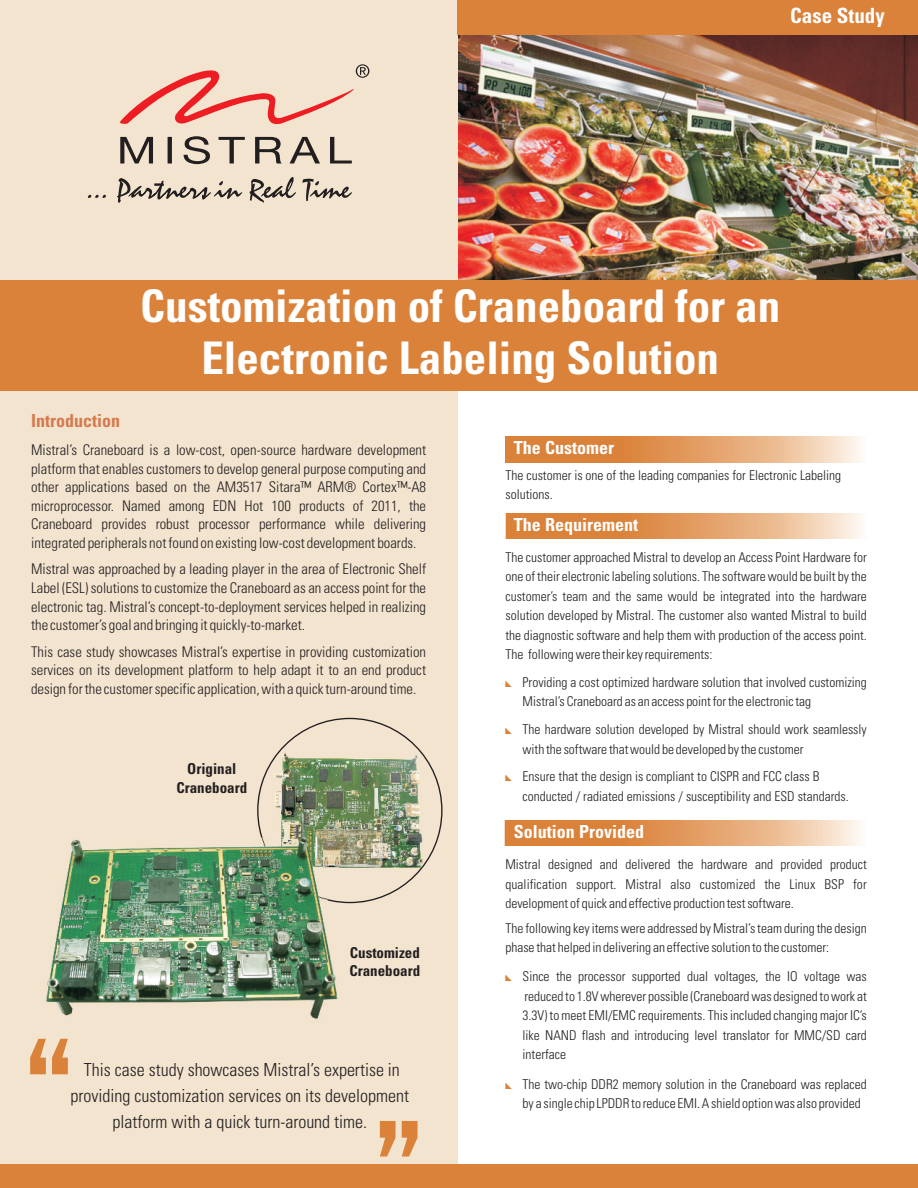
<style>
.page{position:relative;width:918px;height:1188px;background:#fff}
.page>*{position:absolute;margin:0;border:0;box-sizing:border-box;transform-origin:0 0}
.t1{font:700 condensed 45px/52.1px "Univers 67";color:#fff;text-align:center}
.t2{font:700 condensed 21px "Univers 67";color:#fff}
.t3{font:300 condensed 18px/26px "Univers 47";color:#231f20;text-align:center}
.t4{font:700 condensed 18px "Univers 67";color:#fff}
.t5{font:700 condensed 18px "Univers 67";color:#d47a4f}
.t6{font:700 condensed 15px/18.3px "Univers 67";color:#231f20}
.t7{font:300 condensed 14.7px/18.6px "Univers 47";color:#231f20;text-align:justify}
.t8{font:300 condensed 13.5px/19.5px "Univers 47";color:#231f20}
</style>
<div class="page">
<div style="left:0;top:0;width:457px;height:1188px;background:#f3e4cf"></div>
<div style="left:0;top:1164px;width:918px;height:24px;background:#db823a"></div>
<svg style="left:30px;top:1039px;width:38px;height:35px"></svg>
<svg style="left:380px;top:1121px;width:38px;height:36px"></svg>
<img style="left:505px;top:437px;width:356px;height:25px">
<img style="left:505px;top:513px;width:356px;height:26px">
<img style="left:505px;top:820px;width:355px;height:26px">
<svg style="left:120px;top:64px;width:249px;height:61px"></svg>
<svg style="left:88px;top:177px;width:264px;height:26px"></svg>
<svg style="left:120px;top:136px;width:232px;height:28px"></svg>
<img style="left:458px;top:34px;width:460px;height:246px">
<div style="left:457px;top:0;width:461px;height:34px;background:#db823a"></div>
<div style="left:0;top:280px;width:918px;height:111px;background:#db823a"></div>
<img style="left:271px;top:747px;width:153px;height:127px">
<img style="left:46px;top:837px;width:300px;height:182px">
<h2 class="t2" style="left:790px;top:7px;width:96px">Case Study</h2>
<h1 class="t1" style="left:140px;top:285px;width:641px">Customization of Craneboard for an<br>Electronic Labeling Solution</h1>
<h3 class="t5" style="left:31px;top:414px;width:91px">Introduction</h3>
<p class="t7" style="left:31px;top:442px;width:397px">Mistral’s Craneboard is a low-cost, open-source hardware development platform that enables customers to develop general purpose computing and other applications based on the AM3517 Sitara™ ARM® Cortex™-A8 microprocessor. Named among EDN Hot 100 products of 2011, the Craneboard provides robust processor performance while delivering integrated peripherals not found on existing low-cost development boards.</p>
<p class="t7" style="left:31px;top:562px;width:397px">Mistral was approached by a leading player in the area of Electronic Shelf Label (ESL) solutions to customize the Craneboard as an access point for the electronic tag. Mistral’s concept-to-deployment services helped in realizing the customer’s goal and bringing it quickly-to-market.</p>
<p class="t7" style="left:31px;top:644px;width:397px">This case study showcases Mistral’s expertise in providing customization services on its development platform to help adapt it to an end product design for the customer specific application, with a quick turn-around time.</p>
<p class="t6" style="left:176px;top:761px;width:72px;text-align:center">Original<br>Craneboard</p>
<p class="t6" style="left:349px;top:945px;width:72px">Customized<br>Craneboard</p>
<h3 class="t3" style="left:70px;top:1059px;width:340px">This case study showcases Mistral’s expertise in providing customization services on its development platform with a quick turn-around time.</h3>
<h3 class="t4" style="left:514px;top:440px;width:102px">The Customer</h3>
<p class="t8" style="left:505px;top:467px;width:337px">The customer is one of the leading companies for Electronic Labeling solutions.</p>
<h3 class="t4" style="left:514px;top:517px;width:126px">The Requirement</h3>
<p class="t8" style="left:505px;top:549px;width:363px;text-align:justify">The customer approached Mistral to develop an Access Point Hardware for one of their electronic labeling solutions. The software would be built by the customer’s team and the same would be integrated into the hardware solution developed by Mistral. The customer also wanted Mistral to build the diagnostic software and help them with production of the access point.<br>The following were their key requirements:</p>
<p class="t8" style="left:523px;top:674px;width:346px">Providing a cost optimized hardware solution that involved customizing<br>Mistral’s Craneboard as an access point for the electronic tag</p>
<p class="t8" style="left:523px;top:721px;width:346px">The hardware solution developed by Mistral should work seamlessly with the software that would be developed by the customer</p>
<p class="t8" style="left:523px;top:768px;width:328px">Ensure that the design is compliant to CISPR and FCC class B conducted / radiated emissions / susceptibility and ESD standards.</p>
<h3 class="t4" style="left:514px;top:825px;width:132px">Solution Provided</h3>
<p class="t8" style="left:505px;top:856px;width:363px;text-align:justify">Mistral designed and delivered the hardware and provided product qualification support. Mistral also customized the Linux BSP for development of quick and effective production test software.</p>
<p class="t8" style="left:505px;top:920px;width:363px">The following key items were addressed by Mistral’s team during the design phase that helped in delivering an effective solution to the customer:</p>
<p class="t8" style="left:523px;top:968px;width:346px;text-align:justify">Since the processor supported dual voltages, the IO voltage was reduced to 1.8V wherever possible (Craneboard was designed to work at 3.3V) to meet EMI/EMC requirements. This included changing major IC’s like NAND flash and introducing level translator for MMC/SD card interface</p>
<p class="t8" style="left:523px;top:1076px;width:346px">The two-chip DDR2 memory solution in the Craneboard was replaced by a single chip LPDDR to reduce EMI. A shield option was also provided</p>
</div>
